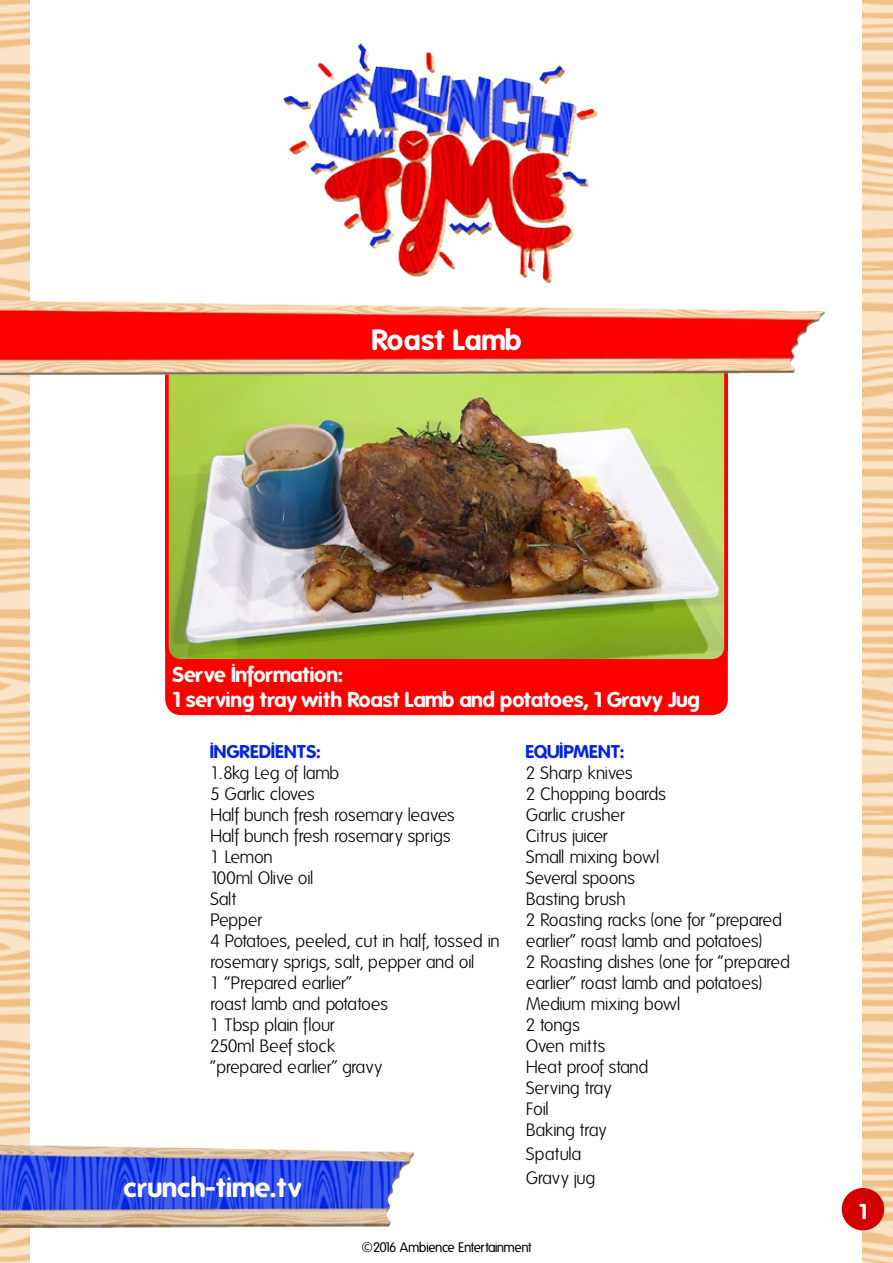
<style>
.page{position:relative;width:893px;height:1263px;background:#fff}
.page>*{position:absolute;margin:0;border:0;box-sizing:border-box;transform-origin:0 0}
.t1{font:700 28.5px "Folks";letter-spacing:-.035em;color:#fff}
.t2{font:700 27px "Folks";color:#fff}
.t3{font:700 21px "Folks";letter-spacing:-.02em;color:#fff}
.t4{font:300 18px/21px "Folks";letter-spacing:-.03em;color:#000}
.t5{font:300 18px "Folks";color:#000}
.t6{font:300 18px "Folks";letter-spacing:-.05em;color:#000}
.t7{font:700 18px "Folks";color:#0024e6}
.t8{font:700 18px "Folks";letter-spacing:-.03em;color:#0024e6}
.t9{font:13.5px "Folks";letter-spacing:-.045em;color:#000}
</style>
<div class="page">
<img style="left:0;top:1px;width:29px;height:1262px">
<img style="left:863px;top:0;width:30px;height:1262px">
<div style="left:165px;top:664px;width:563px;height:52px;background:#f00"></div>
<img style="left:0;top:1139px;width:414px;height:89px">
<img style="left:283px;top:43px;width:313px;height:239px">
<div style="left:842px;top:1188px;width:42px;height:42px;background:#d20000;border-radius:50%"></div>
<img style="left:165px;top:375px;width:563px;height:289px">
<img style="left:0;top:300px;width:893px;height:75px">
<p class="t1" style="left:371px;top:323px;width:152px">Roast Lamb</p>
<p class="t3" style="left:172px;top:662px;width:172px">Serve Information:</p>
<p class="t3" style="left:172px;top:687px;width:529px">1 serving tray with Roast Lamb and potatoes, 1 Gravy Jug</p>
<p class="t7" style="left:210px;top:741px;width:112px">INGREDIENTS:</p>
<p class="t6" style="left:210px;top:763px;width:131px">1.8kg Leg of lamb</p>
<p class="t4" style="left:210px;top:784px;width:106px">5 Garlic cloves</p>
<p class="t4" style="left:210px;top:805px;width:246px">½Half bunch fresh rosemary leaves</p>
<p class="t4" style="left:210px;top:826px;width:242px">½Half bunch fresh rosemary sprigs</p>
<p class="t4" style="left:210px;top:847px;width:65px">1 Lemon</p>
<p class="t4" style="left:210px;top:868px;width:105px">100ml Olive oil</p>
<p class="t4" style="left:210px;top:889px;width:28px">Salt</p>
<p class="t4" style="left:210px;top:910px;width:54px">Pepper</p>
<p class="t4" style="left:210px;top:931px;width:292px">4 Potatoes, peeled, cut in half, tossed in rosemary sprigs, salt, pepper and oil</p>
<p class="t4" style="left:210px;top:973px;width:180px">1 “Prepared earlier” roast lamb and potatoes</p>
<p class="t4" style="left:210px;top:1015px;width:126px">1 Tbsp plain flour</p>
<p class="t4" style="left:210px;top:1036px;width:127px">250ml Beef stock</p>
<p class="t4" style="left:210px;top:1057px;width:174px">“prepared earlier” gravy</p>
<h2 class="t2" style="left:124px;top:1171px;width:179px">crunch-time.tv</h2>
<p class="t8" style="left:526px;top:741px;width:100px">EQUIPMENT:</p>
<p class="t4" style="left:526px;top:763px;width:109px">2 Sharp knives</p>
<p class="t4" style="left:526px;top:784px;width:142px">2 Chopping boards</p>
<p class="t4" style="left:526px;top:805px;width:100px">Garlic crusher</p>
<p class="t4" style="left:526px;top:826px;width:83px">Citrus juicer</p>
<p class="t4" style="left:526px;top:847px;width:135px">Small mixing bowl</p>
<p class="t4" style="left:526px;top:868px;width:111px">Several spoons</p>
<p class="t4" style="left:526px;top:889px;width:102px">Basting brush</p>
<p class="t4" style="left:526px;top:910px;width:258px">2 Roasting racks (one for “prepared earlier” roast lamb and potatoes)</p>
<p class="t4" style="left:526px;top:952px;width:266px">2 Roasting dishes (one for “prepared earlier” roast lamb and potatoes)</p>
<p class="t4" style="left:526px;top:994px;width:156px">Medium mixing bowl</p>
<p class="t4" style="left:526px;top:1015px;width:56px">2 tongs</p>
<p class="t5" style="left:526px;top:1036px;width:81px">Oven mitts</p>
<p class="t4" style="left:526px;top:1057px;width:124px">Heat proof stand</p>
<p class="t5" style="left:526px;top:1078px;width:87px">Serving tray</p>
<p class="t4" style="left:526px;top:1099px;width:25px">Foil</p>
<p class="t4" style="left:526px;top:1120px;width:82px">Baking tray</p>
<p class="t5" style="left:526px;top:1144px;width:57px">Spatula</p>
<p class="t4" style="left:526px;top:1168px;width:71px">Gravy jug</p>
<p class="t9" style="left:362px;top:1240px;width:171px">©2016 Ambience Entertainment</p>
<p class="t3" style="left:859px;top:1199px;width:10px">1</p>
</div>
